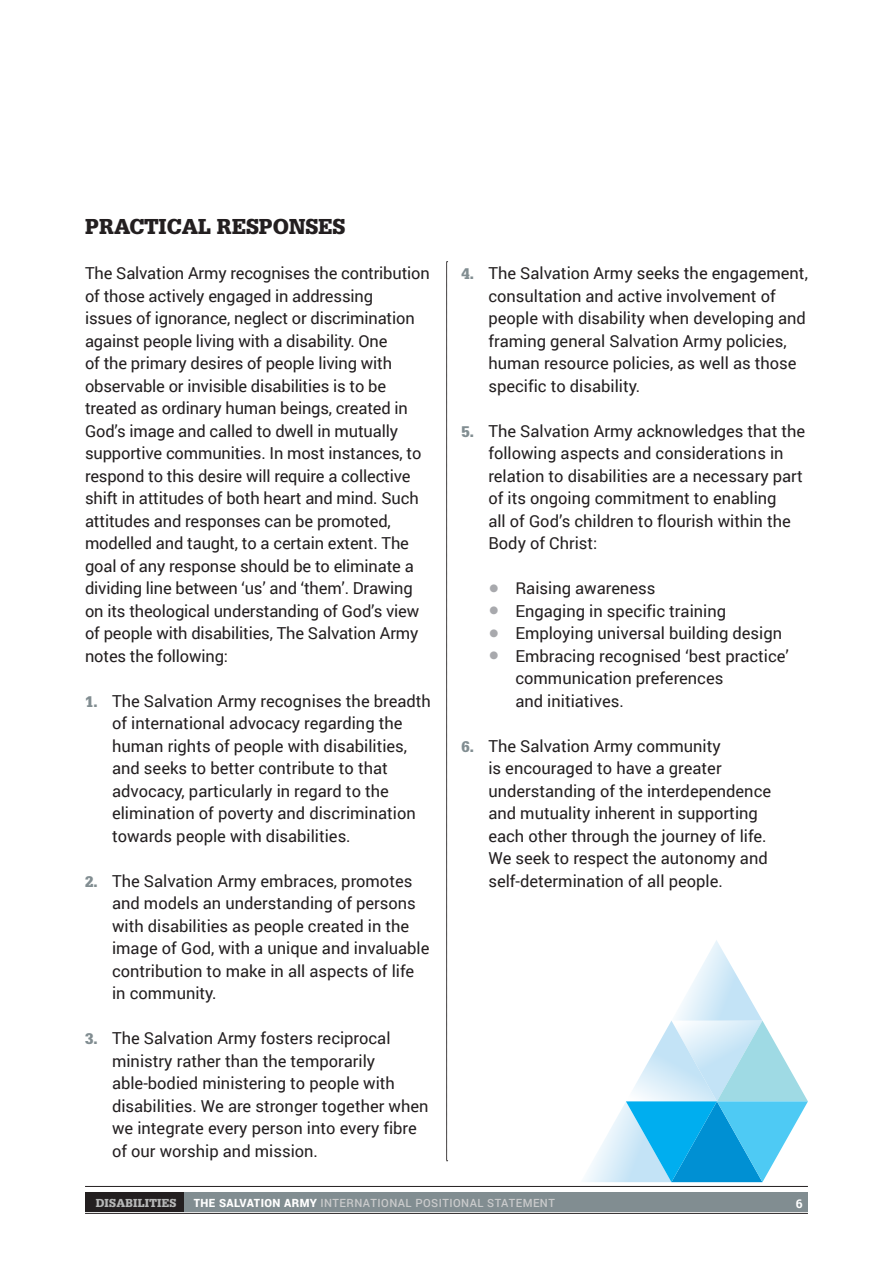
<style>
.page{position:relative;width:893px;height:1263px;background:#fff}
.page>*{position:absolute;margin:0;border:0;box-sizing:border-box;transform-origin:0 0}
.Heading_14_14_Glypha{font:900 21px "Glypha LT Std";color:#231f20}
.Text_11_15_Roboto{font:16.5px/22.5px "Roboto";color:#231f20}
.t1{font:700 12px "Roboto";color:#fff}
.t2{font:500 11.25px "Roboto";letter-spacing:.04em;color:#cacbcc}
.t3{font:900 11.25px "Glypha LT Std";letter-spacing:.02em;color:#b6b7b7}
.s1{font-family:"Glypha LT Std";font-weight:900;font-size:15px;color:#818d91}
.s2{font-family:"Helvetica Neue";font-weight:700;font-stretch:condensed;font-size:21.75px;color:#a8a9ad}
.s3{font-weight:900;color:#fff}
</style>
<div class="page">
<div style="left:85px;top:1193px;width:723px;height:19px;background:#818d91"></div>
<div style="left:85px;top:1193px;width:99px;height:19px;background:#231f20"></div>
<hr style="left:85px;top:1213px;width:723px;height:1px;background:#231f20">
<hr style="left:85px;top:1186px;width:723px;height:1px;background:#231f20">
<svg style="left:446px;top:261px;width:2px;height:900px;background:#a19f9f"></svg>
<svg style="left:585px;top:940px;width:223px;height:242px"></svg>
<p class="Heading_14_14_Glypha" style="left:85px;top:214px;width:262px">PRACTICAL RESPONSES</p>
<p class="Text_11_15_Roboto" style="left:85px;top:261px;width:346px">The Salvation Army recognises the contribution of those actively engaged in addressing<br>issues of ignorance, neglect or discrimination against people living with a disability. One<br>of the primary desires of people living with observable or invisible disabilities is to be treated as ordinary human beings, created in God’s image and called to dwell in mutually supportive communities. In most instances, to respond to this desire will require a collective shift in attitudes of both heart and mind. Such attitudes and responses can be promoted, modelled and taught, to a certain extent. The goal of any response should be to eliminate a dividing line between ‘us’ and ‘them’. Drawing on its theological understanding of God’s view of people with disabilities, The Salvation Army notes the following:</p>
<p class="Text_11_15_Roboto" style="left:112px;top:689px;width:320px;text-indent:-27px"><span class="s1">1.</span> The Salvation Army recognises the breadth of international advocacy regarding the human rights of people with disabilities, and seeks to better contribute to that advocacy, particularly in regard to the elimination of poverty and discrimination towards people with disabilities.</p>
<p class="Text_11_15_Roboto" style="left:112px;top:869px;width:319px;text-indent:-27px"><span class="s1">2.</span> The Salvation Army embraces, promotes and models an understanding of persons with disabilities as people created in the image of God, with a unique and invaluable contribution to make in all aspects of life in community.</p>
<p class="Text_11_15_Roboto" style="left:112px;top:1026px;width:318px;text-indent:-27px"><span class="s1">3.</span> The Salvation Army fosters reciprocal ministry rather than the temporarily able-bodied ministering to people with disabilities. We are stronger together when we integrate every person into every fibre of our worship and mission.</p>
<p class="Text_11_15_Roboto" style="left:488px;top:261px;width:321px;text-indent:-27px"><span class="s1">4.</span> The Salvation Army seeks the engagement, consultation and active involvement of people with disability when developing and framing general Salvation Army policies, human resource policies, as well as those specific to disability.</p>
<p class="Text_11_15_Roboto" style="left:488px;top:419px;width:318px;text-indent:-27px"><span class="s1">5.</span> The Salvation Army acknowledges that the following aspects and considerations in relation to disabilities are a necessary part of its ongoing commitment to enabling<br>all of God’s children to flourish within the Body of Christ:</p>
<p class="Text_11_15_Roboto" style="left:488px;top:576px;width:169px"><span class="s2">•</span> Raising awareness</p>
<p class="Text_11_15_Roboto" style="left:488px;top:599px;width:239px"><span class="s2">•</span> Engaging in specific training</p>
<p class="Text_11_15_Roboto" style="left:488px;top:621px;width:295px"><span class="s2">•</span> Employing universal building design</p>
<p class="Text_11_15_Roboto" style="left:515px;top:644px;width:275px;text-indent:-27px"><span class="s2">•</span> Embracing recognised ‘best practice’ communication preferences<br>and initiatives.</p>
<p class="Text_11_15_Roboto" style="left:488px;top:734px;width:284px;text-indent:-27px"><span class="s1">6.</span> The Salvation Army community<br>is encouraged to have a greater understanding of the interdependence and mutuality inherent in supporting each other through the journey of life.<br>We seek to respect the autonomy and self‑determination of all people.</p>
<p class="t3" style="left:96px;top:1196px;width:82px">DISABILITIES</p>
<p class="t2" style="left:194px;top:1195px;width:363px"><span class="s3">THE SALVATION ARMY</span> INTERNATIONAL POSITIONAL STATEMENT</p>
<p class="t1" style="left:796px;top:1195px;width:8px">6</p>
</div>
